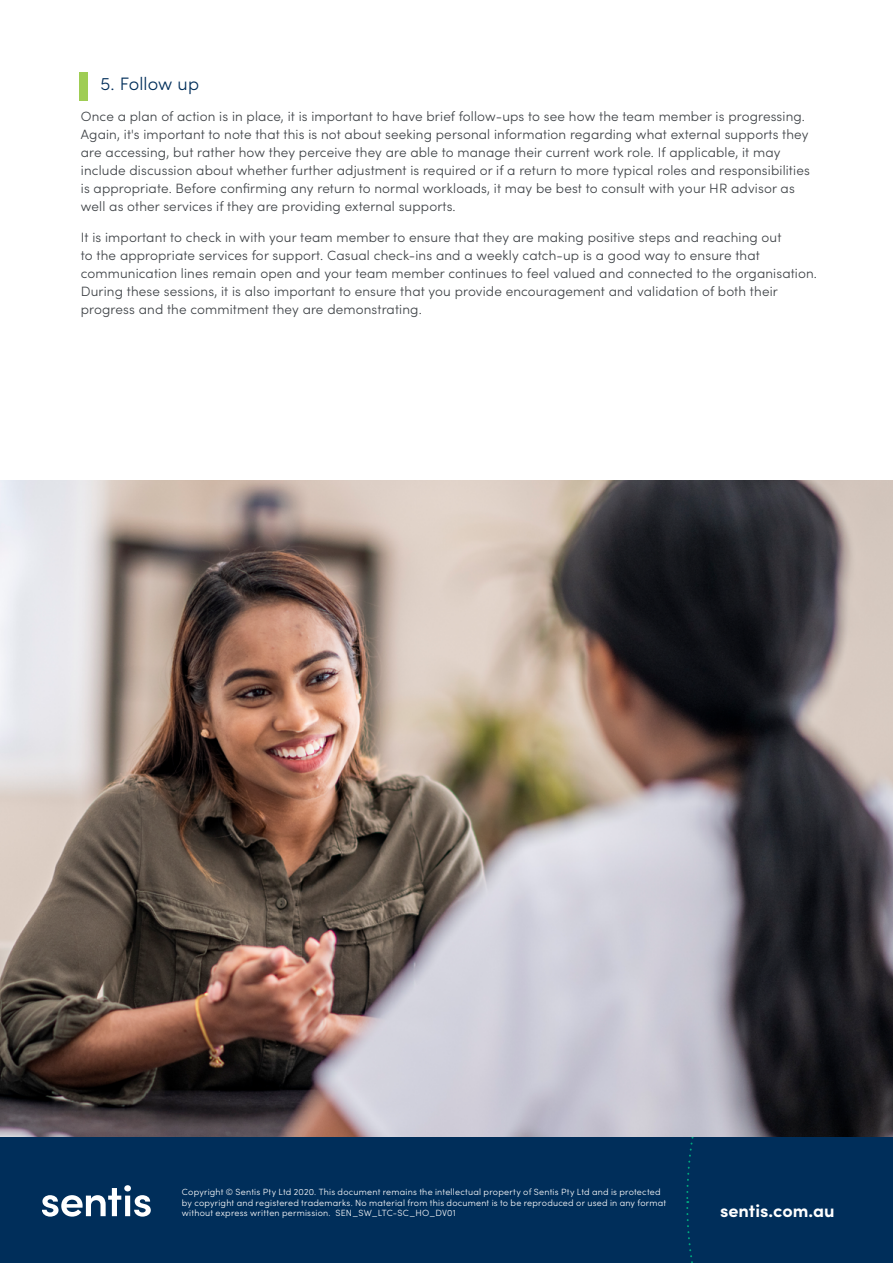
<style>
.page{position:relative;width:893px;height:1263px;background:#fff}
.page>*{position:absolute;margin:0;border:0;box-sizing:border-box;transform-origin:0 0}
.t1{font:700 18px "Sofia Pro";color:#fff}
.t2{font:300 18px "Sofia Pro";letter-spacing:.01em;color:#002e5a}
.t3{font:300 13.5px/18px "Sofia Pro";letter-spacing:.01em;color:#3d4145}
.t4{font:300 9px/10.5px "Sofia Pro";letter-spacing:.025em;color:#fff}
</style>
<div class="page">
<div style="left:0;top:1136px;width:893px;height:127px;background:#002e5a"></div>
<svg style="left:685px;top:1136px;width:208px;height:127px"></svg>
<svg style="left:42px;top:1185px;width:109px;height:31px"></svg>
<div style="left:79px;top:72px;width:9px;height:29px;background:#9fcd54"></div>
<img style="left:0;top:480px;width:893px;height:656px">
<h1 class="t2" style="left:100px;top:71px;width:100px">5. Follow up</h1>
<p class="t3" style="left:81px;top:107px;width:730px">Once a plan of action is in place, it is important to have brief follow-ups to see how the team member is progressing.<br>Again, it's important to note that this is not about seeking personal information regarding what external supports they are accessing, but rather how they perceive they are able to manage their current work role. If applicable, it may include discussion about whether further adjustment is required or if a return to more typical roles and responsibilities is appropriate. Before confirming any return to normal workloads, it may be best to consult with your HR advisor as well as other services if they are providing external supports.</p>
<p class="t3" style="left:81px;top:227px;width:738px">It is important to check in with your team member to ensure that they are making positive steps and reaching out<br>to the appropriate services for support. Casual check-ins and a weekly catch-up is a good way to ensure that communication lines remain open and your team member continues to feel valued and connected to the organisation.<br>During these sessions, it is also important to ensure that you provide encouragement and validation of both their progress and the commitment they are demonstrating.</p>
<p class="t4" style="left:182px;top:1186px;width:486px">Copyright © Sentis Pty Ltd 2020. This document remains the intellectual property of Sentis Pty Ltd and is protected by copyright and registered trademarks. No material from this document is to be reproduced or used in any format without express written permission. SEN_SW_LTC-SC_HO_DV01</p>
<h1 class="t1" style="left:720px;top:1196px;width:116px">sentis.com.au</h1>
</div>
